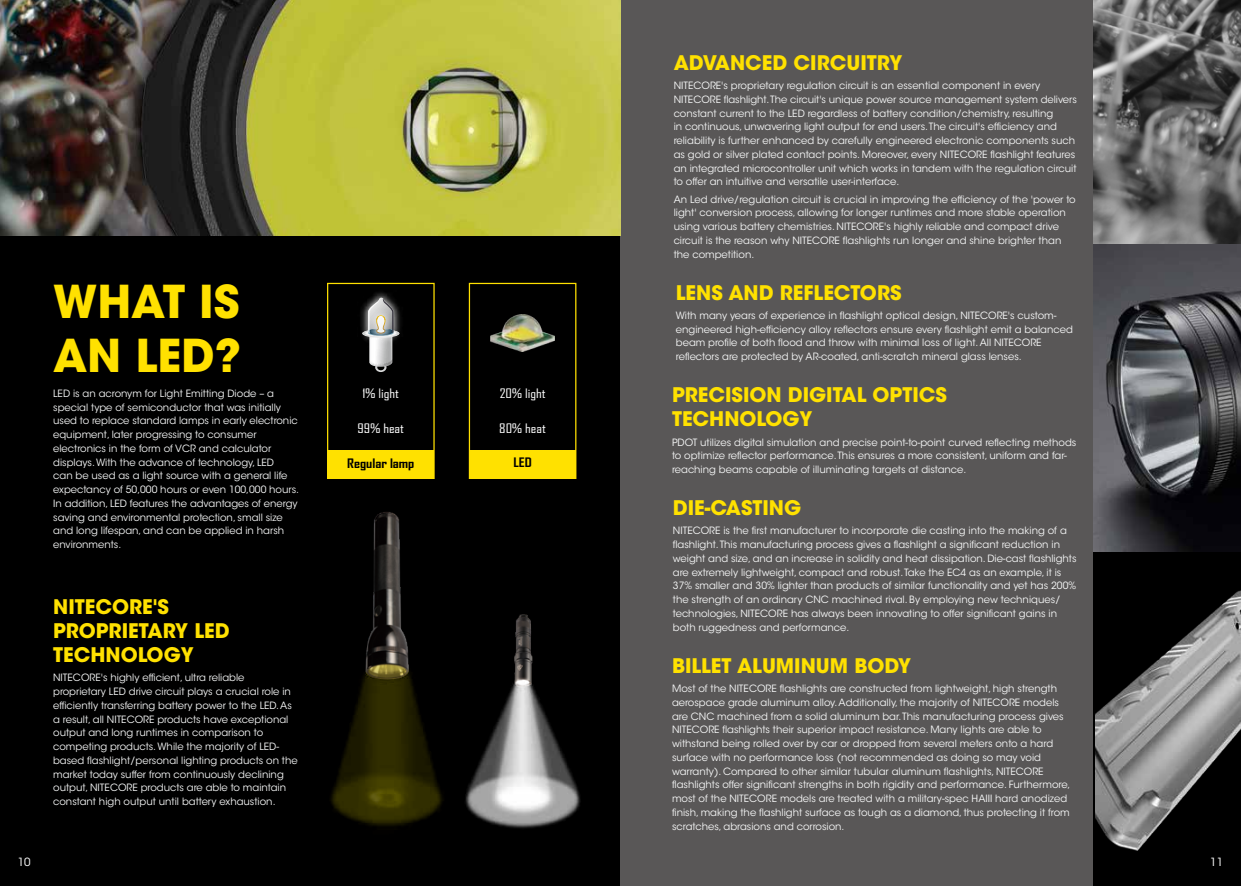
<style>
.page{position:relative;width:1241px;height:886px;background:#fff}
.page>*{position:absolute;margin:0;border:0;box-sizing:border-box;transform-origin:0 0}
.t1{font:700 45px/54px "ITC Avant Garde Std";color:#ffe100}
.t2{font:700 20px/24px "ITC Avant Garde Std";color:#ffe100}
.t3{font:12.5px "Agency FB";color:#fff;scale:1.2 1}
.t4{font:700 12.5px "Agency FB";color:#000;scale:1.2 1}
.t5{font:11.25px "ITC Avant Garde Std";color:#fff}
.t6{font:10px/13.8px "ITC Avant Garde Std";color:#f7f8f8}
</style>
<div class="page">
<div style="left:0;top:0;width:620px;height:886px;background:#000"></div>
<div style="left:620px;top:0;width:620px;height:886px;background:#595757"></div>
<img style="left:0;top:0;width:620px;height:235px">
<img style="left:331px;top:512px;width:250px;height:316px">
<div style="left:327px;top:450px;width:107px;height:28px;background:#ffe100"></div>
<div style="left:327px;top:283px;width:107px;height:196px;border:1px solid #ffe100"></div>
<img style="left:361px;top:292px;width:40px;height:48px">
<img style="left:366px;top:304px;width:31px;height:37px">
<svg style="left:368px;top:298px;width:25px;height:74px"></svg>
<div style="left:469px;top:450px;width:106px;height:28px;background:#ffe100"></div>
<div style="left:469px;top:283px;width:107px;height:196px;border:1px solid #ffe100"></div>
<img style="left:490px;top:314px;width:64px;height:37px">
<img style="left:1093px;top:0;width:147px;height:551px">
<img style="left:1095px;top:551px;width:145px;height:335px">
<h1 class="t1" style="left:53px;top:274px;width:189px">WHAT IS<br>AN LED?</h1>
<p class="t6" style="left:53px;top:386px;width:247px">LED is an acronym for Light Emitting Diode – a special type of semiconductor that was initially used to replace standard lamps in early electronic equipment, later progressing to consumer electronics in the form of VCR and calculator displays. With the advance of technology, LED<br>can be used as a light source with a general life expectancy of 50,000 hours or even 100,000 hours.<br>In addition, LED features the advantages of energy saving and environmental protection, small size and long lifespan, and can be applied in harsh environments.</p>
<h2 class="t2" style="left:53px;top:595px;width:178px">NITECORE'S<br>PROPRIETARY LED<br>TECHNOLOGY</h2>
<p class="t6" style="left:53px;top:671px;width:246px">NITECORE's highly efficient, ultra reliable proprietary LED drive circuit plays a crucial role in efficiently transferring battery power to the LED. As a result, all NITECORE products have exceptional output and long runtimes in comparison to competing products. While the majority of LED&shy;based flashlight/personal lighting products on the market today suffer from continuously declining output, NITECORE products are able to maintain constant high output until battery exhaustion.</p>
<p class="t3" style="left:362px;top:386px;width:32px">1% light</p>
<p class="t3" style="left:357px;top:421px;width:40px">99% heat</p>
<p class="t4" style="left:347px;top:456px;width:57px">Regular lamp</p>
<p class="t3" style="left:499px;top:386px;width:40px">20% light</p>
<p class="t3" style="left:499px;top:421px;width:40px">80% heat</p>
<p class="t4" style="left:513px;top:454px;width:17px">LED</p>
<h2 class="t2" style="left:673px;top:50px;width:230px">ADVANCED CIRCUITRY</h2>
<p class="t6" style="left:673px;top:79px;width:404px">NITECORE's proprietary regulation circuit is an essential component in every NITECORE flashlight. The circuit's unique power source management system delivers constant current to the LED regardless of battery condition/chemistry, resulting<br>in continuous, unwavering light output for end users. The circuit's efficiency and reliability is further enhanced by carefully engineered electronic components such as gold or silver plated contact points. Moreover, every NITECORE flashlight features an integrated microcontroller unit which works in tandem with the regulation circuit to offer an intuitive and versatile user-interface.</p>
<p class="t6" style="left:673px;top:192px;width:403px">An Led drive/regulation circuit is crucial in improving the efficiency of the 'power to light' conversion process, allowing for longer runtimes and more stable operation using various battery chemistries. NITECORE's highly reliable and compact drive circuit is the reason why NITECORE flashlights run longer and shine brighter than the competition.</p>
<h2 class="t2" style="left:675px;top:280px;width:227px">LENS AND REFLECTORS</h2>
<p class="t6" style="left:675px;top:309px;width:398px">With many years of experience in flashlight optical design, NITECORE's custom&shy;engineered high-efficiency alloy reflectors ensure every flashlight emit a balanced beam profile of both flood and throw with minimal loss of light. All NITECORE reflectors are protected by AR-coated, anti-scratch mineral glass lenses.</p>
<h2 class="t2" style="left:672px;top:383px;width:276px">PRECISION DIGITAL OPTICS<br>TECHNOLOGY</h2>
<p class="t6" style="left:672px;top:435px;width:406px">PDOT utilizes digital simulation and precise point-to-point curved reflecting methods to optimize reflector performance. This ensures a more consistent, uniform and far&shy;reaching beams capable of illuminating targets at distance.</p>
<h2 class="t2" style="left:672px;top:496px;width:130px">DIE-CASTING</h2>
<p class="t6" style="left:672px;top:524px;width:405px">NITECORE is the first manufacturer to incorporate die casting into the making of a flashlight. This manufacturing process gives a flashlight a significant reduction in weight and size, and an increase in solidity and heat dissipation. Die-cast flashlights are extremely lightweight, compact and robust. Take the EC4 as an example, it is 37% smaller and 30% lighter than products of similar functionality and yet has 200% the strength of an ordinary CNC machined rival. By employing new techniques/ technologies, NITECORE has always been innovating to offer significant gains in both ruggedness and performance.</p>
<h2 class="t2" style="left:672px;top:653px;width:240px">BILLET ALUMINUM BODY</h2>
<p class="t6" style="left:672px;top:682px;width:400px">Most of the NITECORE flashlights are constructed from lightweight, high strength aerospace grade aluminum alloy. Additionally, the majority of NITECORE models are CNC machined from a solid aluminum bar. This manufacturing process gives NITECORE flashlights their superior impact resistance. Many lights are able to withstand being rolled over by car or dropped from several meters onto a hard surface with no performance loss (not recommended as doing so may void warranty). Compared to other similar tubular aluminum flashlights, NITECORE flashlights offer significant strengths in both rigidity and performance. Furthermore, most of the NITECORE models are treated with a military-spec HAIII hard anodized finish, making the flashlight surface as tough as a diamond, thus protecting it from scratches, abrasions and corrosion.</p>
<p class="t5" style="left:18px;top:855px;width:14px">10</p>
<p class="t5" style="left:1209px;top:855px;width:14px">11</p>
</div>
